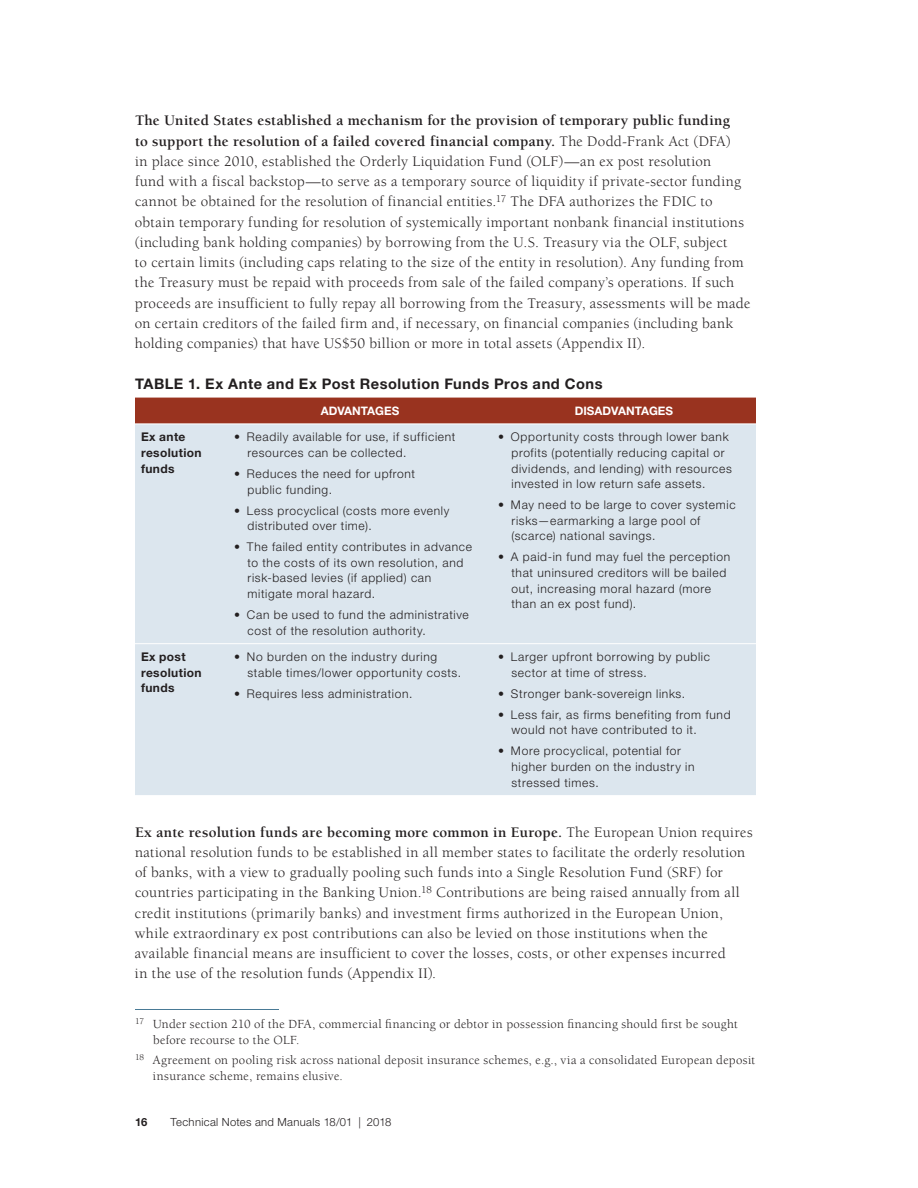
<style>
.page{position:relative;width:918px;height:1188px;background:#fff}
.page>*{position:absolute;margin:0;border:0;box-sizing:border-box;transform-origin:0 0}
.t1{font:15px/20.2px "Berkeley Std";letter-spacing:.02em;color:#231f20}
.t2{font:700 14.7px "Helvetica Neue LT Std";letter-spacing:.04em;color:#231f20}
.t3{font:12.75px/15.8px "Berkeley Std";letter-spacing:.025em;color:#231f20}
.t4{font:300 12px/15.6px "Helvetica Neue LT Std";letter-spacing:.055em;color:#231f20}
.t5{font:700 12px/15.6px "Helvetica Neue LT Std";letter-spacing:.03em;color:#231f20}
.t6{font:700 11.7px "Helvetica Neue LT Std";color:#fff}
.t7{font:300 11.25px "Helvetica Neue LT Std";letter-spacing:.03em;color:#231f20}
.t8{font:700 11.25px "Helvetica Neue LT Std";color:#231f20}
.s1{font-weight:700}
</style>
<div class="page">
<div style="left:135px;top:398px;width:621px;height:26px;background:#99331f"></div>
<div style="left:135px;top:425px;width:621px;height:370px;background:#dce6ee"></div>
<hr style="left:135px;top:643px;width:93px;height:1px;background:#fff">
<hr style="left:228px;top:643px;width:264px;height:1px;background:#fff">
<hr style="left:492px;top:643px;width:264px;height:1px;background:#fff">
<hr style="left:135px;top:1009px;width:144px;height:1px;background:#497a96">
<p class="t1" style="left:135px;top:111px;width:617px"><span class="s1">The United States established a mechanism for the provision of temporary public funding<br>to support the resolution of a failed covered financial company.</span> The Dodd-Frank Act (DFA)<br>in place since 2010, established the Orderly Liquidation Fund (OLF)—an ex post resolution<br>fund with a fiscal backstop—to serve as a temporary source of liquidity if private-sector funding cannot be obtained for the resolution of financial entities.<sup>17</sup> The DFA authorizes the FDIC to obtain temporary funding for resolution of systemically important nonbank financial institutions (including bank holding companies) by borrowing from the U.S. Treasury via the OLF, subject<br>to certain limits (including caps relating to the size of the entity in resolution). Any funding from the Treasury must be repaid with proceeds from sale of the failed company’s operations. If such proceeds are insufficient to fully repay all borrowing from the Treasury, assessments will be made on certain creditors of the failed firm and, if necessary, on financial companies (including bank holding companies) that have US$50 billion or more in total assets (Appendix II).</p>
<p class="t2" style="left:135px;top:374px;width:469px">TABLE 1. Ex Ante and Ex Post Resolution Funds Pros and Cons</p>
<p class="t6" style="left:321px;top:404px;width:80px">ADVANTAGES</p>
<p class="t6" style="left:575px;top:404px;width:100px">DISADVANTAGES</p>
<p class="t5" style="left:141px;top:429px;width:62px">Ex ante resolution funds</p>
<p class="t4" style="left:248px;top:429px;width:209px;text-indent:-14px">• Readily available for use, if sufficient resources can be collected.</p>
<p class="t4" style="left:248px;top:466px;width:169px;text-indent:-14px">• Reduces the need for upfront public funding.</p>
<p class="t4" style="left:248px;top:502px;width:203px;text-indent:-14px">• Less procyclical (costs more evenly distributed over time).</p>
<p class="t4" style="left:248px;top:539px;width:226px;text-indent:-14px">• The failed entity contributes in advance to the costs of its own resolution, and risk-based levies (if applied) can mitigate moral hazard.</p>
<p class="t4" style="left:248px;top:607px;width:223px;text-indent:-14px">• Can be used to fund the administrative cost of the resolution authority.</p>
<p class="t4" style="left:512px;top:429px;width:222px;text-indent:-14px">• Opportunity costs through lower bank profits (potentially reducing capital or dividends, and lending) with resources invested in low return safe assets.</p>
<p class="t4" style="left:512px;top:497px;width:226px;text-indent:-14px">• May need to be large to cover systemic risks—earmarking a large pool of (scarce) national savings.</p>
<p class="t4" style="left:512px;top:549px;width:220px;text-indent:-14px">• A paid-in fund may fuel the perception that uninsured creditors will be bailed out, increasing moral hazard (more than an ex post fund).</p>
<p class="t4" style="left:512px;top:649px;width:200px;text-indent:-14px">• Larger upfront borrowing by public sector at time of stress.</p>
<p class="t4" style="left:498px;top:686px;width:189px">• Stronger bank-sovereign links.</p>
<p class="t4" style="left:512px;top:707px;width:221px;text-indent:-14px">• Less fair, as firms benefiting from fund would not have contributed to it.</p>
<p class="t4" style="left:512px;top:743px;width:185px;text-indent:-14px">• More procyclical, potential for higher burden on the industry in stressed times.</p>
<p class="t1" style="left:135px;top:822px;width:619px"><span class="s1">Ex ante resolution funds are becoming more common in Europe.</span> The European Union requires national resolution funds to be established in all member states to facilitate the orderly resolution of banks, with a view to gradually pooling such funds into a Single Resolution Fund (SRF) for countries participating in the Banking Union.<sup>18</sup> Contributions are being raised annually from all credit institutions (primarily banks) and investment firms authorized in the European Union, while extraordinary ex post contributions can also be levied on those institutions when the available financial means are insufficient to cover the losses, costs, or other expenses incurred<br>in the use of the resolution funds (Appendix II).</p>
<p class="t3" style="left:153px;top:1017px;width:586px;text-indent:-18px"><sup>17</sup> Under section 210 of the DFA, commercial financing or debtor in possession financing should first be sought before recourse to the OLF.</p>
<p class="t3" style="left:153px;top:1053px;width:604px;text-indent:-18px"><sup>18</sup> Agreement on pooling risk across national deposit insurance schemes, e.g., via a consolidated European deposit insurance scheme, remains elusive.</p>
<p class="t5" style="left:141px;top:649px;width:62px">Ex post resolution funds</p>
<p class="t4" style="left:248px;top:649px;width:215px;text-indent:-14px">• No burden on the industry during stable times/lower opportunity costs.</p>
<p class="t4" style="left:234px;top:686px;width:180px">• Requires less administration.</p>
<p class="t8" style="left:135px;top:1115px;width:14px">16</p>
<p class="t7" style="left:171px;top:1116px;width:223px">Technical Notes and Manuals 18/01 | 2018</p>
</div>
